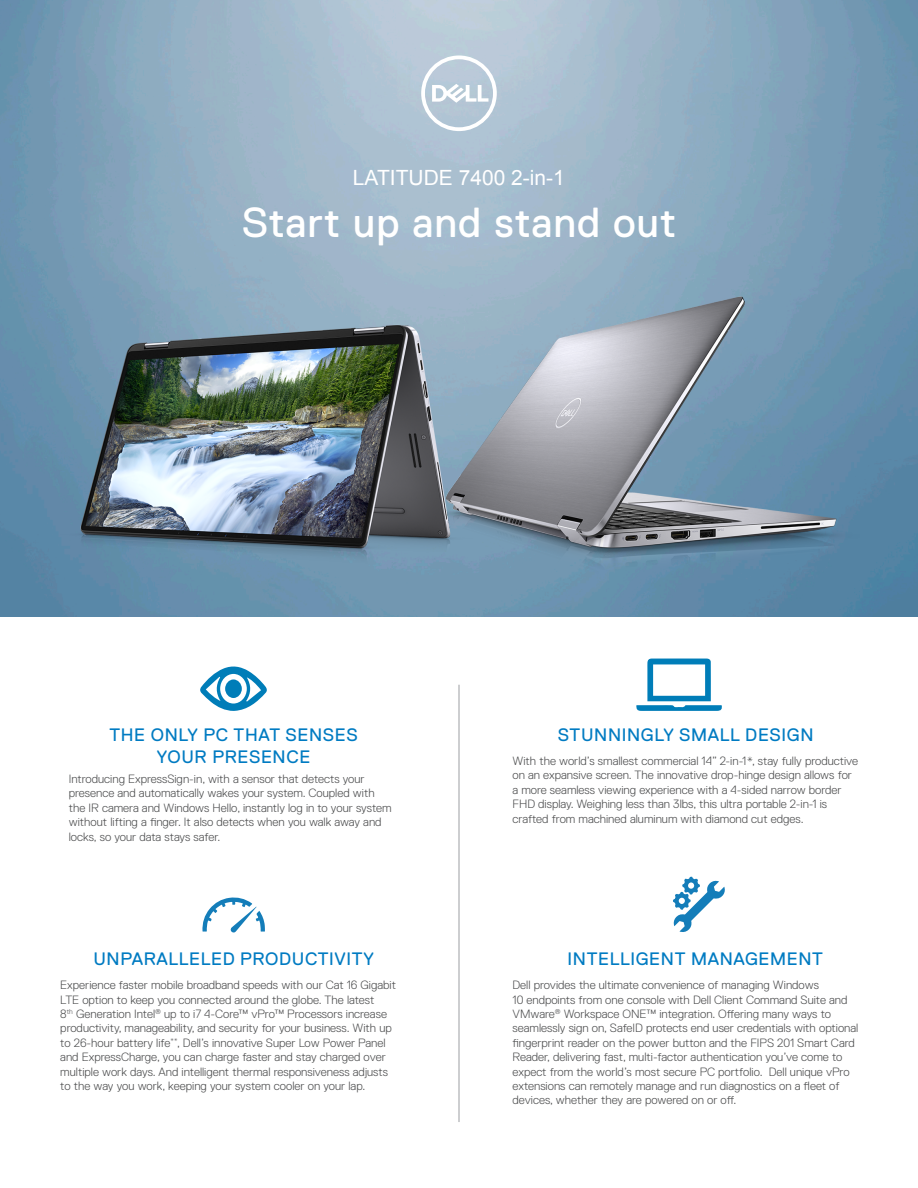
<style>
.page{position:relative;width:918px;height:1188px;background:#fff}
.page>*{position:absolute;margin:0;border:0;box-sizing:border-box;transform-origin:0 0}
.t1{font:42px "Dell Replica";letter-spacing:.025em;color:#fff}
.t2{font:21px "Arial";color:#fff}
.t3{font:18px "Dell Replica";letter-spacing:.035em;color:#007bc2}
.t4{font:300 12px/14.4px "Dell Replica";color:#4b4c4d}
</style>
<div class="page">
<img style="left:0;top:0;width:918px;height:617px">
<svg style="left:673px;top:877px;width:52px;height:55px"></svg>
<svg style="left:200px;top:666px;width:67px;height:45px"></svg>
<div style="left:225px;top:679px;width:17px;height:19px;background:#007db8;border-radius:50%"></div>
<hr style="left:458px;top:685px;width:2px;height:437px;background:#a8a9ad">
<svg style="left:421px;top:56px;width:76px;height:75px"></svg>
<img style="left:57px;top:247px;width:803px;height:346px">
<svg style="left:202px;top:897px;width:63px;height:36px"></svg>
<svg style="left:636px;top:659px;width:86px;height:52px"></svg>
<p class="t2" style="left:353px;top:163px;width:214px">LATITUDE 7400 2-in-1</p>
<p class="t1" style="left:242px;top:199px;width:436px">Start up and stand out</p>
<p class="t3" style="left:109px;top:725px;width:250px">THE ONLY PC THAT SENSES</p>
<p class="t3" style="left:157px;top:746px;width:155px">YOUR PRESENCE</p>
<p class="t4" style="left:69px;top:772px;width:307px">Introducing ExpressSign-in, with a sensor that detects your presence and automatically wakes your system. Coupled with</p>
<p class="t4" style="left:69px;top:801px;width:324px">the IR camera and Windows Hello, instantly log in to your system without lifting a finger. It also detects when you walk away and locks, so your data stays safer.</p>
<p class="t3" style="left:93px;top:949px;width:282px">UNPARALLELED PRODUCTIVITY</p>
<p class="t4" style="left:60px;top:978px;width:337px">Experience faster mobile broadband speeds with our Cat 16 Gigabit<br>LTE option to keep you connected around the globe. The latest</p>
<p class="t4" style="left:60px;top:1007px;width:333px">8<sup>th</sup> Generation Intel<sup>®</sup> up to i7 4-Core™ vPro™ Processors increase productivity, manageability, and security for your business. With up</p>
<p class="t4" style="left:60px;top:1036px;width:329px">to 26-hour battery life<sup>**</sup>, Dell’s innovative Super Low Power Panel and ExpressCharge, you can charge faster and stay charged over multiple work days. And intelligent thermal responsiveness adjusts</p>
<p class="t4" style="left:60px;top:1079px;width:307px">to the way you work, keeping your system cooler on your lap.</p>
<p class="t3" style="left:558px;top:725px;width:257px">STUNNINGLY SMALL DESIGN</p>
<p class="t4" style="left:513px;top:754px;width:347px">With the world’s smallest commercial 14” 2-in-1*, stay fully productive on an expansive screen. The innovative drop-hinge design allows for a more seamless viewing experience with a 4-sided narrow border FHD display. Weighing less than 3lbs, this ultra portable 2-in-1 is crafted from machined aluminum with diamond cut edges.</p>
<p class="t3" style="left:568px;top:949px;width:257px">INTELLIGENT MANAGEMENT</p>
<p class="t4" style="left:513px;top:978px;width:308px">Dell provides the ultimate convenience of managing Windows</p>
<p class="t4" style="left:513px;top:992px;width:347px">10 endpoints from one console with Dell Client Command Suite and VMware<sup>®</sup> Workspace ONE™ integration. Offering many ways to seamlessly sign on, SafeID protects end user credentials with optional fingerprint reader on the power button and the FIPS 201 Smart Card Reader, delivering fast, multi-factor authentication you’ve come to expect from the world’s most secure PC portfolio. Dell unique vPro extensions can remotely manage and run diagnostics on a fleet of devices, whether they are powered on or off.</p>
</div>
